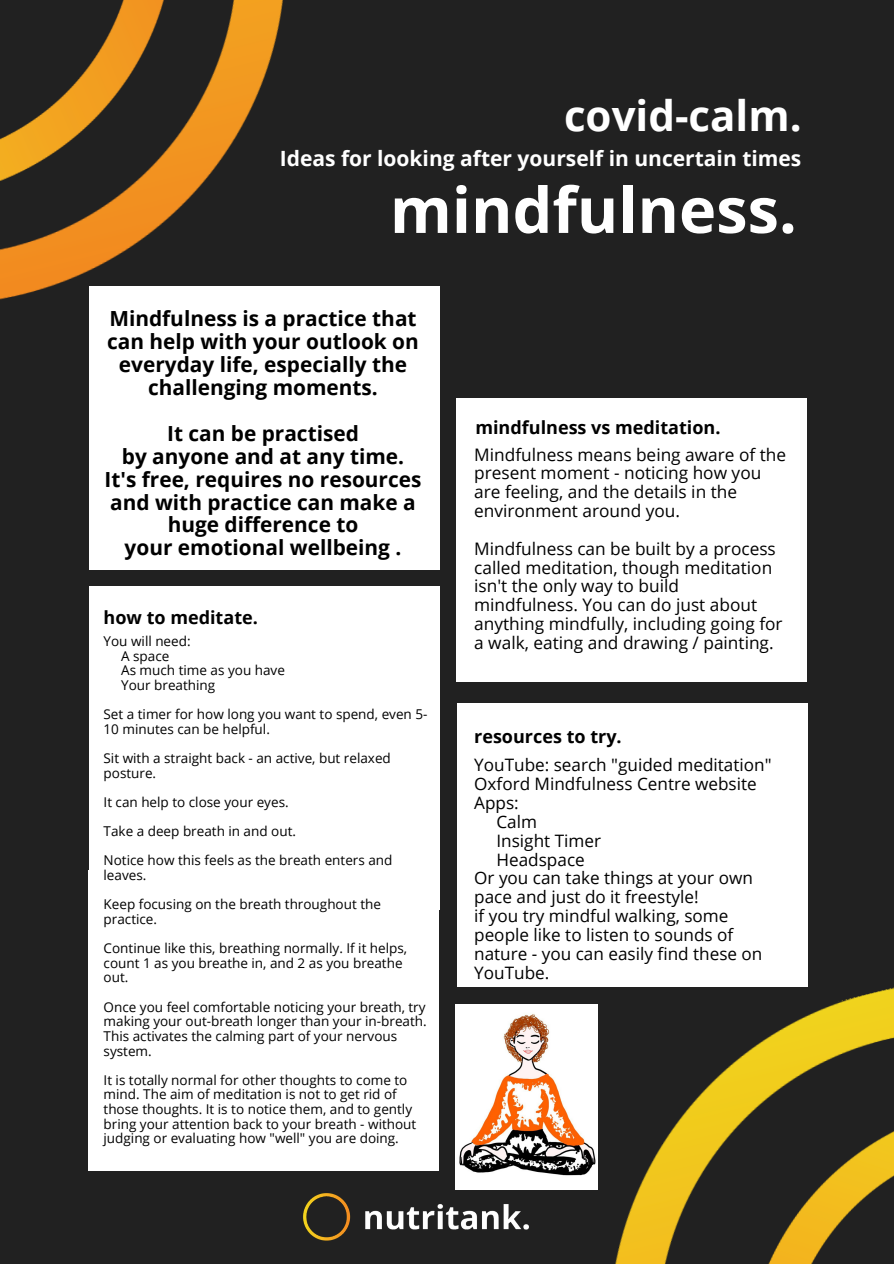
<style>
.page{position:relative;width:894px;height:1264px;background:#fff}
.page>*{position:absolute;margin:0;border:0;box-sizing:border-box;transform-origin:0 0}
.t1{font:700 63px "Open Sans";color:#fff}
.t2{font:700 42px "Open Sans";color:#fff}
.t3{font:700 21px "Open Sans";color:#fff}
.t4{font:700 20.85px/22.8px "Open Sans";color:#000;text-align:center}
.t5{font:700 18px "Open Sans";color:#000}
.t6{font:17.25px/18.8px "Open Sans";color:#000}
.t7{font:17.1px "Open Sans";color:#000}
.t8{font:13.5px/14.5px "Open Sans";color:#000}
</style>
<div class="page">
<div style="left:0;top:0;width:893px;height:1263px;background:#212121"></div>
<img style="left:0;top:0;width:283px;height:300px">
<div style="left:89px;top:286px;width:350px;height:284px;background:#fff"></div>
<div style="left:455px;top:398px;width:351px;height:284px;background:#fff"></div>
<div style="left:89px;top:586px;width:350px;height:323px;background:#fff"></div>
<div style="left:88px;top:869px;width:350px;height:301px;background:#fff"></div>
<div style="left:457px;top:703px;width:350px;height:283px;background:#fff"></div>
<img style="left:0;top:0;width:263px;height:183px">
<img style="left:303px;top:1189px;width:230px;height:52px">
<img style="left:533px;top:988px;width:360px;height:275px">
<img style="left:763px;top:1028px;width:130px;height:235px">
<img style="left:455px;top:1004px;width:142px;height:185px">
<h2 class="t2" style="left:564px;top:86px;width:239px">covid-calm.</h2>
<h3 class="t3" style="left:280px;top:144px;width:523px">Ideas for looking after yourself in uncertain times</h3>
<h1 class="t1" style="left:390px;top:166px;width:408px">mindfulness.</h1>
<h3 class="t4" style="left:107px;top:307px;width:313px">Mindfulness is a practice that can help with your outlook on everyday life, especially the challenging moments.</h3>
<h3 class="t4" style="left:105px;top:421px;width:318px">It can be practised<br>by anyone and at any time.<br>It's free, requires no resources and with practice can make a huge difference to<br>your emotional wellbeing .</h3>
<h3 class="t5" style="left:104px;top:604px;width:156px">how to meditate.</h3>
<p class="t8" style="left:121px;top:633px;width:165px;text-indent:-18px">You will need:<br>A space<br>As much time as you have<br>Your breathing</p>
<p class="t8" style="left:104px;top:706px;width:325px">Set a timer for how long you want to spend, even 5-<br>10 minutes can be helpful.</p>
<p class="t8" style="left:104px;top:750px;width:289px">Sit with a straight back - an active, but relaxed posture.</p>
<p class="t8" style="left:104px;top:787px;width:290px;line-height:29.2px">It can help to close your eyes.<br>Take a deep breath in and out.<br>Notice how this feels as the breath enters and</p>
<p class="t8" style="left:104px;top:860px;width:279px;line-height:29.2px">leaves.<br>Keep focusing on the breath throughout the</p>
<p class="t8" style="left:104px;top:904px;width:305px;line-height:29.2px">practice.<br>Continue like this, breathing normally. If it helps,</p>
<p class="t8" style="left:104px;top:955px;width:300px">count 1 as you breathe in, and 2 as you breathe out.</p>
<p class="t8" style="left:104px;top:999px;width:324px">Once you feel comfortable noticing your breath, try making your out-breath longer than your in-breath.<br>This activates the calming part of your nervous system.</p>
<p class="t8" style="left:104px;top:1072px;width:314px">It is totally normal for other thoughts to come to mind. The aim of meditation is not to get rid of those thoughts. It is to notice them, and to gently bring your attention back to your breath - without judging or evaluating how "well" you are doing.</p>
<h3 class="t5" style="left:475px;top:414px;width:246px">mindfulness vs meditation.</h3>
<p class="t6" style="left:474px;top:444px;width:313px">Mindfulness means being aware of the present moment - noticing how you are feeling, and the details in the environment around you.</p>
<p class="t6" style="left:474px;top:538px;width:310px">Mindfulness can be built by a process called meditation, though meditation isn't the only way to build mindfulness. You can do just about anything mindfully, including going for a walk, eating and drawing / painting.</p>
<h3 class="t5" style="left:474px;top:723px;width:149px">resources to try.</h3>
<p class="t7" style="left:474px;top:753px;width:299px">YouTube: search "guided meditation"</p>
<p class="t7" style="left:474px;top:772px;width:284px">Oxford Mindfulness Centre website</p>
<p class="t7" style="left:474px;top:790px;width:46px">Apps:</p>
<p class="t7" style="left:496px;top:809px;width:42px">Calm</p>
<p class="t7" style="left:496px;top:828px;width:106px">Insight Timer</p>
<p class="t7" style="left:496px;top:847px;width:90px">Headspace</p>
<p class="t7" style="left:474px;top:866px;width:280px">Or you can take things at your own</p>
<p class="t7" style="left:474px;top:885px;width:226px">pace and just do it freestyle!</p>
<p class="t7" style="left:474px;top:903px;width:256px">if you try mindful walking, some</p>
<p class="t7" style="left:474px;top:922px;width:260px">people like to listen to sounds of</p>
<p class="t7" style="left:474px;top:941px;width:290px">nature - you can easily find these on</p>
<p class="t7" style="left:474px;top:960px;width:77px">YouTube.</p>
</div>
